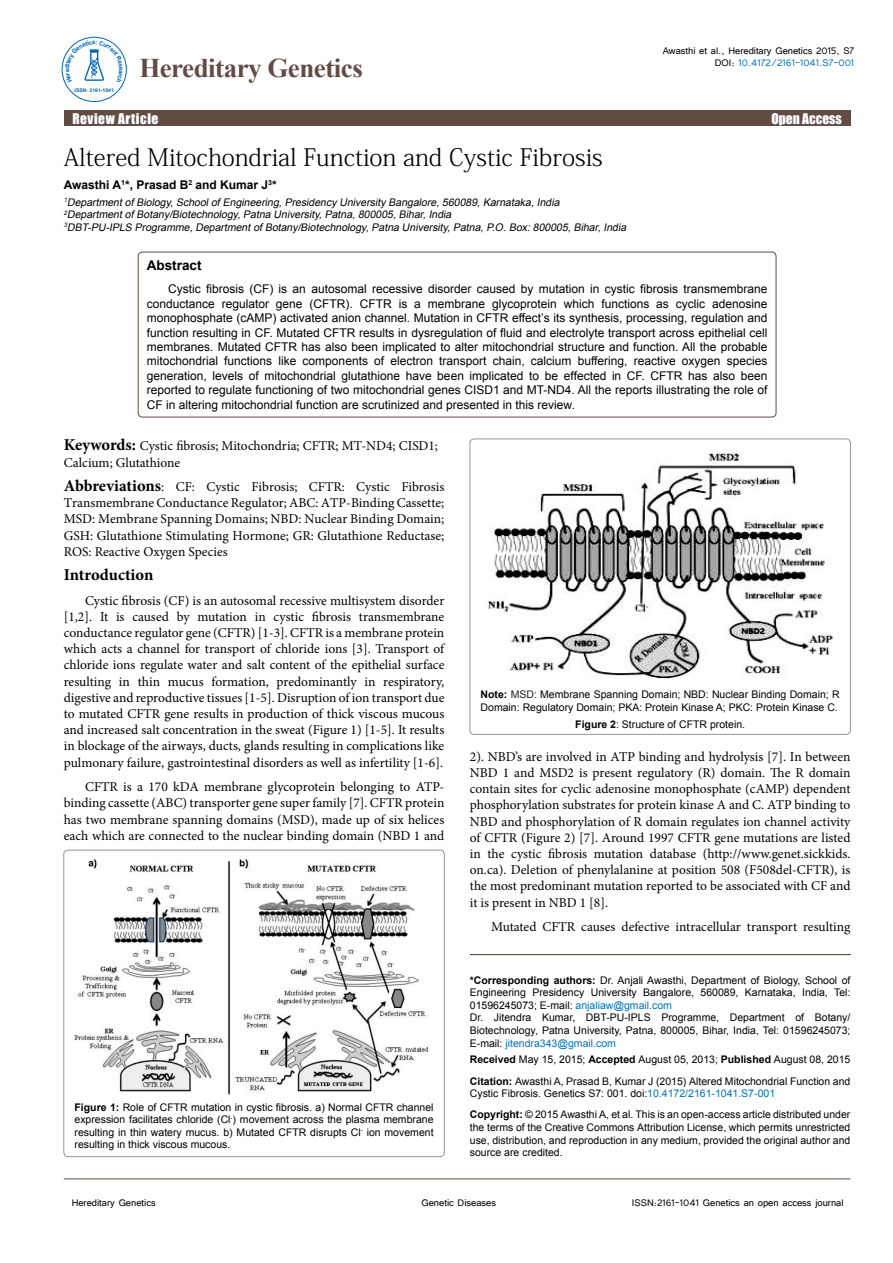
<style>
.page{position:relative;width:893px;height:1263px;background:#fff}
.page>*{position:absolute;margin:0;border:0;box-sizing:border-box;transform-origin:0 0}
.t1{font:700 27px "Times New Roman";letter-spacing:-.02em;color:#624c45}
.t2{font:24px "Adobe Fangsong Std";color:#000}
.t3{font:700 16.5px "Minion Pro";letter-spacing:-.005em;color:#000}
.t4{font:13.5px/16.2px "Minion Pro";color:#000;text-align:justify}
.t5{font:13.5px "Impact";letter-spacing:.04em;color:#fff}
.t6{font:13.5px "Impact";color:#fff}
.t7{font:700 13.5px "Arial";color:#000}
.t8{font:12px/14.4px "Arial";color:#000;text-align:justify}
.t9{font:12px/11.1px "Tunga";color:#000;text-align:right}
.t10{font:700 12px "Arial";color:#000}
.t11{font:10.5px/12.6px "Arial";color:#000}
.t12{font:italic 10.5px/12.6px "Arial";color:#000}
.t13{font:700 5.1px "Arial";color:#0166b3}
.s1{color:#0072bc}
.s2{font-weight:700;font-size:16.5px}
.s3{font-weight:700}
.s4{color:#231f20}
</style>
<div class="page">
<div style="left:64px;top:111px;width:786px;height:15px;background:#624d45"></div>
<hr style="left:64px;top:1179px;width:786px;height:1px;background:#624d45">
<hr style="left:470px;top:954px;width:380px;height:1px;background:#624d45">
<div style="left:138px;top:252px;width:638px;height:165px;border:1px solid #624d45;border-radius:4px"></div>
<div style="left:64px;top:850px;width:380px;height:307px;border:1px solid #939598;border-radius:4px"></div>
<img style="left:75px;top:858px;width:354px;height:236px">
<div style="left:470px;top:439px;width:380px;height:295px;border:1px solid #939598;border-radius:4px"></div>
<img style="left:487px;top:453px;width:346px;height:225px">
<div style="left:62px;top:37px;width:65px;height:65px;border:1px solid #0166b3;border-radius:50%"></div>
<svg style="left:65px;top:40px;width:57px;height:43px"></svg>
<p class="t13" style="left:75px;top:87px;width:41px">ISSN: 2161-1041</p>
<h1 class="t1" style="left:139px;top:49px;width:225px">Hereditary Genetics</h1>
<p class="t9" style="left:663px;top:45px;width:193px">Awasthi et al., Hereditary Genetics 2015, S7<br>DOI: <span class="s1">10.4172/2161-1041.S7-001</span></p>
<p class="t5" style="left:72px;top:108px;width:88px">Review Article</p>
<p class="t6" style="left:771px;top:108px;width:72px">Open Access</p>
<h2 class="t2" style="left:64px;top:142px;width:540px">Altered Mitochondrial Function and Cystic Fibrosis</h2>
<p class="t10" style="left:64px;top:176px;width:215px">Awasthi A<sup>1</sup>*, Prasad B<sup>2</sup> and Kumar J<sup>3</sup>*</p>
<p class="t12" style="left:64px;top:196px;width:566px"><sup>1</sup>DepartmentofBiology,SchoolofEngineering,Presidency University Bangalore,560089,Karnataka,India<br><sup>2</sup>DepartmentofBotany/Biotechnology,Patna University,Patna,800005,Bihar,India<br><sup>3</sup>DBT-PU-IPLS Programme,DepartmentofBotany/Biotechnology,Patna University,Patna,P.O.Box:800005,Bihar,India</p>
<p class="t7" style="left:147px;top:257px;width:56px">Abstract</p>
<p class="t8" style="left:147px;top:282px;width:622px;text-indent:21px">Cystic fibrosis (CF) is an autosomal recessive disorder caused by mutation in cystic fibrosis transmembrane conductance regulator gene (CFTR). CFTR is a membrane glycoprotein which functions as cyclic adenosine monophosphate (cAMP) activated anion channel. Mutation in CFTR effect’s its synthesis, processing, regulation and function resulting in CF. Mutated CFTR results in dysregulation of fluid and electrolyte transport across epithelial cell membranes. Mutated CFTR has also been implicated to alter mitochondrial structure and function. All the probable mitochondrial functions like components of electron transport chain, calcium buffering, reactive oxygen species generation, levels of mitochondrial glutathione have been implicated to be effected in CF. CFTR has also been reported to regulate functioning of two mitochondrial genes CISD1 and MT-ND4. All the reports illustrating the role of CF in altering mitochondrial function are scrutinized and presented in this review.</p>
<p class="t4" style="left:64px;top:438px;width:376px"><span class="s2">Keywords:</span> Cystic fibrosis; Mitochondria; CFTR; MT-ND4; CISD1;<br>Calcium; Glutathione</p>
<p class="t4" style="left:64px;top:479px;width:382px"><span class="s2">Abbreviations</span>: CF: Cystic Fibrosis; CFTR: Cystic Fibrosis Transmembrane Conductance Regulator; ABC: ATP-Binding Cassette; MSD: Membrane Spanning Domains; NBD: Nuclear Binding Domain; GSH: Glutathione Stimulating Hormone; GR: Glutathione Reductase; ROS: Reactive Oxygen Species</p>
<p class="t3" style="left:64px;top:563px;width:91px">Introduction</p>
<p class="t4" style="left:64px;top:592px;width:382px;text-indent:21px">Cystic fibrosis (CF) is an autosomal recessive multisystem disorder [1,2]. It is caused by mutation in cystic fibrosis transmembrane conductance regulator gene (CFTR) [1-3]. CFTR is a membrane protein which acts a channel for transport of chloride ions [3]. Transport of chloride ions regulate water and salt content of the epithelial surface resulting in thin mucus formation, predominantly in respiratory, digestive and reproductive tissues [1-5]. Disruption of ion transport due to mutated CFTR gene results in production of thick viscous mucous and increased salt concentration in the sweat (Figure 1) [1-5]. It results in blockage of the airways, ducts, glands resulting in complications like pulmonary failure, gastrointestinal disorders as well as infertility [1-6].</p>
<p class="t4" style="left:64px;top:779px;width:382px;text-indent:21px">CFTR is a 170 kDA membrane glycoprotein belonging to ATP&shy;binding cassette (ABC) transporter gene super family [7]. CFTR protein has two membrane spanning domains (MSD), made up of six helices each which are connected to the nuclear binding domain (NBD 1 and</p>
<p class="t11" style="left:75px;top:1101px;width:361px;text-align:justify"><span class="s3">Figure 1:</span> Role of CFTR mutation in cystic fibrosis. a) Normal CFTR channel expression facilitates chloride (Cl<sup>-</sup>) movement across the plasma membrane resulting in thin watery mucus. b) Mutated CFTR disrupts Cl<sup>-</sup> ion movement resulting in thick viscous mucous.</p>
<p class="t11" style="left:481px;top:688px;width:360px"><span class="s3">Note:</span> <span class="s4">MSD:</span> Membrane Spanning Domain; NBD: Nuclear Binding Domain; R<br>Domain: Regulatory Domain; PKA: Protein Kinase A; PKC: Protein Kinase C.</p>
<p class="t11" style="left:575px;top:718px;width:171px"><span class="s3">Figure 2</span>: Structure of CFTR protein.</p>
<p class="t4" style="left:470px;top:748px;width:382px">2). NBD’s are involved in ATP binding and hydrolysis [7]. In between NBD 1 and MSD2 is present regulatory (R) domain. The R domain contain sites for cyclic adenosine monophosphate (cAMP) dependent phosphorylation substrates for protein kinase A and C. ATP binding to NBD and phosphorylation of R domain regulates ion channel activity of CFTR (Figure 2) [7]. Around 1997 CFTR gene mutations are listed in the cystic fibrosis mutation database (http://www.genet.sickkids. on.ca). Deletion of phenylalanine at position 508 (F508del-CFTR), is the most predominant mutation reported to be associated with CF and it is present in NBD 1 [8].</p>
<p class="t4" style="left:491px;top:919px;width:361px">Mutated CFTR causes defective intracellular transport resulting</p>
<p class="t11" style="left:470px;top:974px;width:382px"><span class="s3">*Corresponding authors:</span> Dr. Anjali Awasthi, Department of Biology, School of Engineering Presidency University Bangalore, 560089, Karnataka, India, Tel:<br>01596245073; E-mail: <span class="s1">anjaliaw@gmail.com<br></span>Dr. Jitendra Kumar, DBT-PU-IPLS Programme, Department of Botany/ Biotechnology, Patna University, Patna, 800005, Bihar, India, Tel: 01596245073; E-mail: <span class="s1">jitendra343@gmail.com</span></p>
<p class="t11" style="left:470px;top:1049px;width:382px;line-height:21.1px"><span class="s3">Received</span> May 15, 2015; <span class="s3">Accepted</span> August 05, 2013; <span class="s3">Published</span> August 08, 2015<br><span class="s3">Citation:</span> Awasthi A, Prasad B, Kumar J (2015) Altered Mitochondrial Function and</p>
<p class="t11" style="left:470px;top:1083px;width:382px;line-height:21.1px">Cystic Fibrosis. Genetics S7: 001. doi:<span class="s1">10.4172/2161-1041.S7-001<br></span><span class="s3">Copyright:</span> © 2015 Awasthi A, et al. This is an open-access article distributed under</p>
<p class="t11" style="left:470px;top:1121px;width:382px;text-align:justify">the terms of the Creative Commons Attribution License, which permits unrestricted use, distribution, and reproduction in any medium, provided the original author and source are credited.</p>
<p class="t9" style="left:72px;top:1196px;width:86px">Hereditary Genetics</p>
<p class="t9" style="left:421px;top:1196px;width:76px">Genetic Diseases</p>
<p class="t9" style="left:632px;top:1196px;width:213px">ISSN:2161-1041 Genetics an open access journal</p>
</div>
